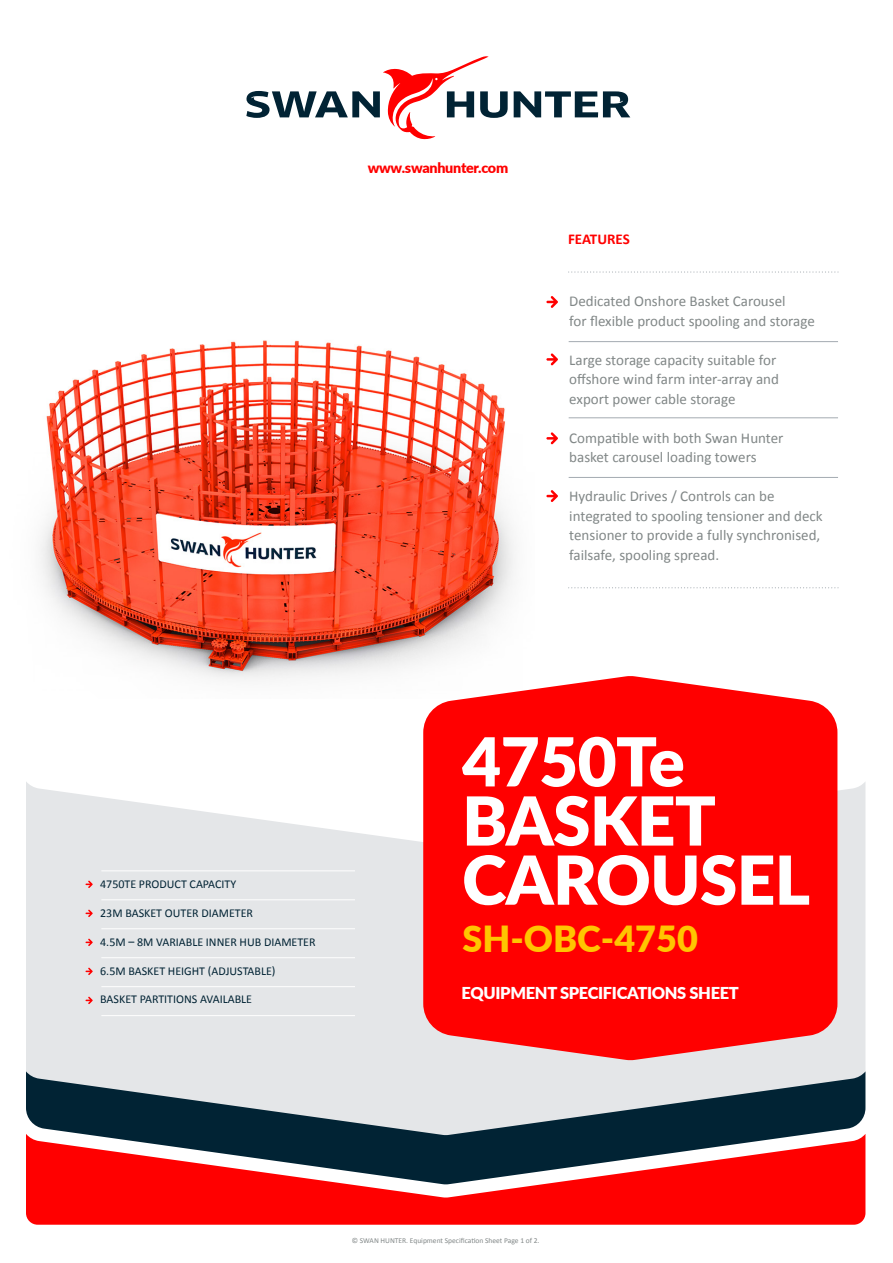
<style>
.page{position:relative;width:893px;height:1263px;background:#fff}
.page>*{position:absolute;margin:0;border:0;box-sizing:border-box;transform-origin:0 0}
.t1{font:900 67.5px/59.1px "Lato";letter-spacing:-.01em;color:#fff}
.t2{font:900 36px "Lato";color:#ffc500}
.t3{font:900 16.5px "Lato";letter-spacing:-.02em;color:#fff}
.t4{font:15px/19.5px "Calibri";color:#818787}
.t5{font:700 15px "Calibri";color:#f00}
.t6{font:900 14.4px "Lato";letter-spacing:-.02em;color:#f00}
.t7{font:12px "Calibri";color:#012334}
.t8{font:7.5px "Calibri";color:#818787}
</style>
<div class="page">
<img style="left:40px;top:340px;width:475px;height:340px">
<svg style="left:26px;top:781px;width:839px;height:290px;background:#e6e8ea"></svg>
<div style="left:26px;top:1184px;width:839px;height:41px;background:#f00"></div>
<svg style="left:26px;top:1071px;width:839px;height:113px;background:#887078"></svg>
<svg style="left:423px;top:676px;width:414px;height:384px;background:#fd1313"></svg>
<hr style="left:569px;top:341px;width:269px;height:1px;background:#a4abb1">
<hr style="left:569px;top:418px;width:269px;height:1px;background:#a4abb1">
<hr style="left:569px;top:477px;width:269px;height:1px;background:#a4abb1">
<hr style="left:101px;top:899px;width:254px;height:1px;background:#fff">
<hr style="left:101px;top:928px;width:254px;height:1px;background:#fff">
<hr style="left:101px;top:957px;width:254px;height:1px;background:#fff">
<hr style="left:101px;top:986px;width:254px;height:1px;background:#fff">
<hr style="left:101px;top:1015px;width:254px;height:1px;background:#fff">
<hr style="left:101px;top:870px;width:254px;height:1px;background:#fff">
<svg style="left:571px;top:271px;width:268px;height:2px"></svg>
<svg style="left:569px;top:587px;width:270px;height:1px"></svg>
<svg style="left:514px;top:91px;width:116px;height:26px"></svg>
<svg style="left:246px;top:56px;width:262px;height:83px"></svg>
<svg style="left:546px;top:296px;width:12px;height:12px"></svg>
<svg style="left:546px;top:353px;width:12px;height:12px"></svg>
<svg style="left:546px;top:432px;width:12px;height:12px"></svg>
<svg style="left:546px;top:490px;width:12px;height:12px"></svg>
<svg style="left:86px;top:880px;width:7px;height:8px"></svg>
<svg style="left:86px;top:909px;width:7px;height:8px"></svg>
<svg style="left:86px;top:938px;width:7px;height:8px"></svg>
<svg style="left:86px;top:968px;width:7px;height:7px"></svg>
<svg style="left:86px;top:997px;width:7px;height:7px"></svg>
<p class="t6" style="left:368px;top:157px;width:142px">www.swanhunter.com</p>
<p class="t5" style="left:568px;top:230px;width:63px">FEATURES</p>
<p class="t4" style="left:569px;top:291px;width:247px">Dedicated Onshore Basket Carousel<br>for flexible product spooling and storage</p>
<p class="t4" style="left:569px;top:349px;width:211px">Large storage capacity suitable for offshore wind farm inter-array and export power cable storage</p>
<p class="t4" style="left:569px;top:427px;width:216px">Compatible with both Swan Hunter basket carousel loading towers</p>
<p class="t4" style="left:569px;top:486px;width:255px">Hydraulic Drives / Controls can be integrated to spooling tensioner and deck tensioner to provide a fully synchronised, failsafe, spooling spread.</p>
<p class="t7" style="left:100px;top:877px;width:138px">4750TE PRODUCT CAPACITY</p>
<p class="t7" style="left:100px;top:906px;width:154px">23M BASKET OUTER DIAMETER</p>
<p class="t7" style="left:100px;top:934px;width:217px">4.5M – 8M VARIABLE INNER HUB DIAMETER</p>
<p class="t7" style="left:100px;top:963px;width:177px">6.5M BASKET HEIGHT (ADJUSTABLE)</p>
<p class="t7" style="left:100px;top:992px;width:153px">BASKET PARTITIONS AVAILABLE</p>
<h1 class="t1" style="left:462px;top:729px;width:349px">4750Te<br>BASKET<br>CAROUSEL</h1>
<h2 class="t2" style="left:462px;top:911px;width:237px">SH-OBC-4750</h2>
<p class="t3" style="left:462px;top:980px;width:279px">EQUIPMENT SPECIFICATIONS SHEET</p>
<p class="t8" style="left:352px;top:1236px;width:189px">© SWAN HUNTER. Equipment Specification Sheet Page 1 of 2.</p>
</div>
